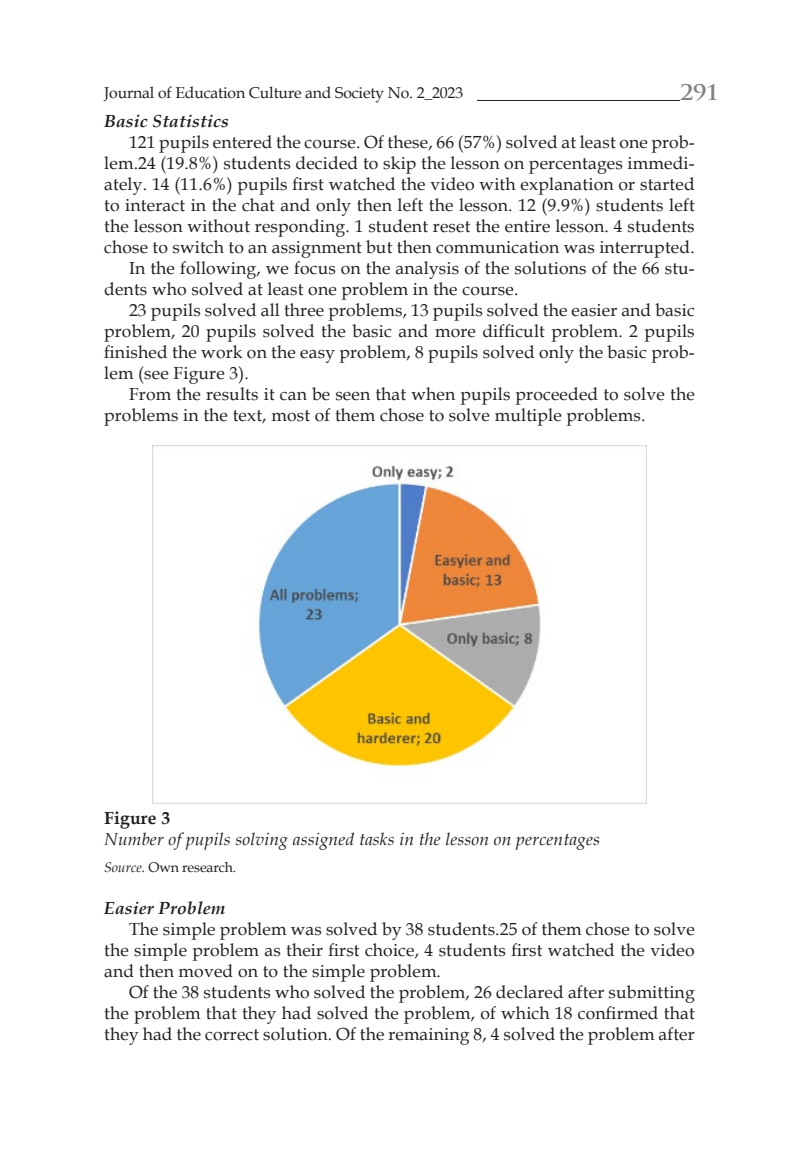
<style>
.page{position:relative;width:794px;height:1166px;background:#fff}
.page>*{position:absolute;margin:0;border:0;box-sizing:border-box;transform-origin:0 0}
.t1{font:700 24.5px "Trajan Pro";color:#808285}
.tekst{font:17.5px/21px "Book Antiqua";letter-spacing:.01em;color:#231f20;text-align:justify}
.tekst-2{font:italic 17.5px "Book Antiqua";letter-spacing:.01em;color:#231f20}
.pierwszy{font:italic 700 17.5px "Book Antiqua";letter-spacing:.01em;color:#231f20}
.tekst-3{font:700 17.5px "Book Antiqua";letter-spacing:.01em;color:#231f20}
.t2{font:15.75px "Book Antiqua";letter-spacing:-.01em;color:#231f20}
.przypis{font:14px "Book Antiqua";letter-spacing:-.01em;color:#231f20}
.s1{font-style:italic}
</style>
<div class="page">
<hr style="left:104px;top:100px;width:615px;height:1px;background:#231f20">
<div style="left:104px;top:87px;width:372px;height:20px;background:#fff"></div>
<div style="left:680px;top:82px;width:39px;height:27px;background:#fff"></div>
<img style="left:152px;top:445px;width:494px;height:358px">
<p class="t2" style="left:104px;top:82px;width:360px">Journal of Education Culture and Society No. 2_2023</p>
<h1 class="t1" style="left:680px;top:76px;width:41px">291</h1>
<p class="pierwszy" style="left:104px;top:109px;width:126px">Basic Statistics</p>
<p class="tekst" style="left:104px;top:131px;width:592px;text-indent:25px">121 pupils entered the course. Of these, 66 (57%) solved at least one prob&shy;lem.24 (19.8%) students decided to skip the lesson on percentages immedi&shy;ately. 14 (11.6%) pupils first watched the video with explanation or started to interact in the chat and only then left the lesson. 12 (9.9%) students left the lesson without responding. 1 student reset the entire lesson. 4 students chose to switch to an assignment but then communication was interrupted.</p>
<p class="tekst" style="left:104px;top:257px;width:592px;text-indent:25px">In the following, we focus on the analysis of the solutions of the 66 stu&shy;dents who solved at least one problem in the course.</p>
<p class="tekst" style="left:104px;top:299px;width:592px;text-indent:25px">23 pupils solved all three problems, 13 pupils solved the easier and basic problem, 20 pupils solved the basic and more difficult problem. 2 pupils finished the work on the easy problem, 8 pupils solved only the basic prob&shy;lem (see Figure 3).</p>
<p class="tekst" style="left:104px;top:383px;width:592px;text-indent:25px">From the results it can be seen that when pupils proceeded to solve the problems in the text, most of them chose to solve multiple problems.</p>
<p class="tekst-3" style="left:104px;top:806px;width:67px">Figure 3</p>
<p class="tekst-2" style="left:104px;top:827px;width:497px">Number of pupils solving assigned tasks in the lesson on percentages</p>
<p class="przypis" style="left:104px;top:857px;width:134px"><span class="s1">Source.</span> Own research.</p>
<p class="pierwszy" style="left:104px;top:896px;width:123px">Easier Problem</p>
<p class="tekst" style="left:104px;top:918px;width:592px;text-indent:25px">The simple problem was solved by 38 students.25 of them chose to solve the simple problem as their first choice, 4 students first watched the video and then moved on to the simple problem.</p>
<p class="tekst" style="left:104px;top:981px;width:592px;text-indent:25px">Of the 38 students who solved the problem, 26 declared after submitting the problem that they had solved the problem, of which 18 confirmed that they had the correct solution. Of the remaining 8, 4 solved the problem after</p>
</div>
